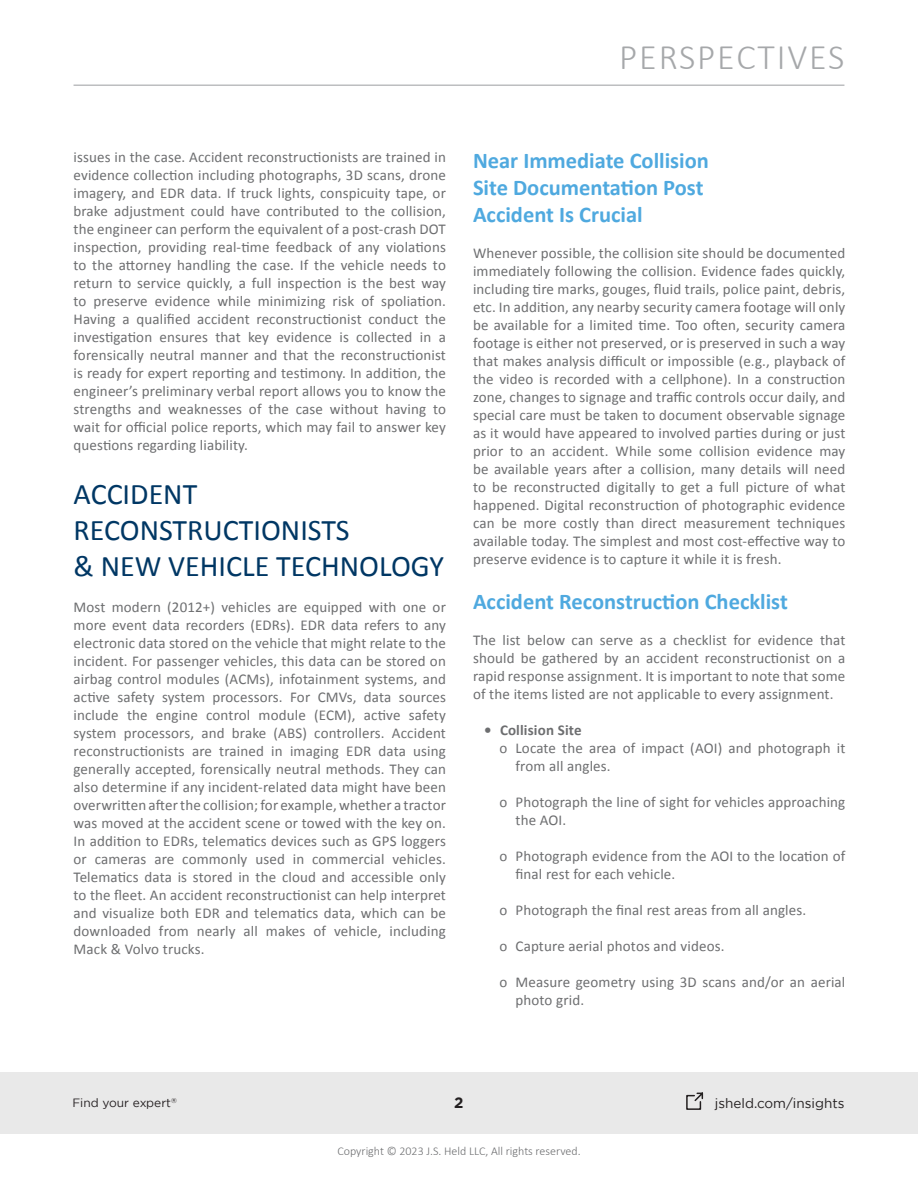
<style>
.page{position:relative;width:918px;height:1188px;background:#fff}
.page>*{position:absolute;margin:0;border:0;box-sizing:border-box;transform-origin:0 0}
.t1{font:300 36px "Calibri";letter-spacing:.05em;color:#a6a8aa}
.Main_Titles{font:30px/36px "Calibri";color:#003764}
.Subtitles{font:700 22.5px/27px "Calibri";color:#4fa9df}
.Text_Styles{font:15px/18px "Calibri";letter-spacing:.01em;color:#6d6e70;text-align:justify}
.t2{font:700 15px "Calibri";letter-spacing:.01em;color:#6d6e70}
.t3{font:700 15px "Gotham";color:#231f20}
.t4{font:13.5px "Gotham";color:#231f20}
.t5{font:300 12px "Calibri";color:#6d6e70}
.t6{font:12px "Gotham";color:#241f21}
.t7{font:7.05px "Gotham";color:#241f21}
</style>
<div class="page">
<div style="left:0;top:1072px;width:918px;height:62px;background:#e9e9e9"></div>
<hr style="left:74px;top:85px;width:770px;height:1px;background:#a6a8ab">
<svg style="left:686px;top:1092px;width:18px;height:18px"></svg>
<h1 class="t1" style="left:619px;top:35px;width:227px">PERSPECTIVES</h1>
<p class="Text_Styles" style="left:74px;top:147px;width:374px">issues in the case. Accident reconstructionists are trained in evidence collection including photographs, 3D scans, drone imagery, and EDR data. If truck lights, conspicuity tape, or brake adjustment could have contributed to the collision, the engineer can perform the equivalent of a post-crash DOT inspection, providing real-time feedback of any violations to the attorney handling the case. If the vehicle needs to return to service quickly, a full inspection is the best way to preserve evidence while minimizing risk of spoliation.<br>Having a qualified accident reconstructionist conduct the investigation ensures that key evidence is collected in a forensically neutral manner and that the reconstructionist is ready for expert reporting and testimony. In addition, the engineer’s preliminary verbal report allows you to know the strengths and weaknesses of the case without having to wait for official police reports, which may fail to answer key questions regarding liability.</p>
<p class="Main_Titles" style="left:74px;top:475px;width:372px">ACCIDENT<br>RECONSTRUCTIONISTS<br>&amp; NEW VEHICLE TECHNOLOGY</p>
<p class="Text_Styles" style="left:74px;top:597px;width:374px">Most modern (2012+) vehicles are equipped with one or more event data recorders (EDRs). EDR data refers to any electronic data stored on the vehicle that might relate to the incident. For passenger vehicles, this data can be stored on airbag control modules (ACMs), infotainment systems, and active safety system processors. For CMVs, data sources include the engine control module (ECM), active safety system processors, and brake (ABS) controllers. Accident reconstructionists are trained in imaging EDR data using generally accepted, forensically neutral methods. They can also determine if any incident-related data might have been overwritten after the collision; for example, whether a tractor was moved at the accident scene or towed with the key on.<br>In addition to EDRs, telematics devices such as GPS loggers or cameras are commonly used in commercial vehicles.<br>Telematics data is stored in the cloud and accessible only to the fleet. An accident reconstructionist can help interpret and visualize both EDR and telematics data, which can be downloaded from nearly all makes of vehicle, including Mack &amp; Volvo trucks.</p>
<p class="Subtitles" style="left:473px;top:147px;width:238px">Near Immediate Collision<br>Site Documentation Post<br>Accident Is Crucial</p>
<p class="Text_Styles" style="left:473px;top:243px;width:374px">Whenever possible, the collision site should be documented immediately following the collision. Evidence fades quickly, including tire marks, gouges, fluid trails, police paint, debris, etc. In addition, any nearby security camera footage will only be available for a limited time. Too often, security camera footage is either not preserved, or is preserved in such a way that makes analysis difficult or impossible (e.g., playback of the video is recorded with a cellphone). In a construction zone, changes to signage and traffic controls occur daily, and special care must be taken to document observable signage as it would have appeared to involved parties during or just prior to an accident. While some collision evidence may be available years after a collision, many details will need to be reconstructed digitally to get a full picture of what happened. Digital reconstruction of photographic evidence can be more costly than direct measurement techniques available today. The simplest and most cost-effective way to preserve evidence is to capture it while it is fresh.</p>
<p class="Subtitles" style="left:473px;top:588px;width:316px">Accident Reconstruction Checklist</p>
<p class="Text_Styles" style="left:473px;top:630px;width:374px">The list below can serve as a checklist for evidence that should be gathered by an accident reconstructionist on a rapid response assignment. It is important to note that some of the items listed are not applicable to every assignment.</p>
<p class="t2" style="left:484px;top:720px;width:99px">• Collision Site</p>
<p class="Text_Styles" style="left:516px;top:738px;width:331px;text-indent:-16px">o Locate the area of impact (AOI) and photograph it from all angles.</p>
<p class="Text_Styles" style="left:516px;top:792px;width:331px;text-indent:-16px">o Photograph the line of sight for vehicles approaching the AOI.</p>
<p class="Text_Styles" style="left:516px;top:846px;width:331px;text-indent:-16px">o Photograph evidence from the AOI to the location of final rest for each vehicle.</p>
<p class="Text_Styles" style="left:500px;top:900px;width:308px">o Photograph the final rest areas from all angles.</p>
<p class="Text_Styles" style="left:500px;top:936px;width:226px">o Capture aerial photos and videos.</p>
<p class="Text_Styles" style="left:516px;top:972px;width:331px;text-indent:-16px">o Measure geometry using 3D scans and/or an aerial photo grid.</p>
<p class="t6" style="left:72px;top:1096px;width:100px">Find your expert</p>
<p class="t3" style="left:454px;top:1093px;width:11px">2</p>
<p class="t4" style="left:715px;top:1095px;width:131px">jsheld.com/insights</p>
<p class="t7" style="left:171px;top:1096px;width:7px">®</p>
<p class="t5" style="left:337px;top:1144px;width:245px">Copyright © 2023 J.S. Held LLC, All rights reserved.</p>
</div>
